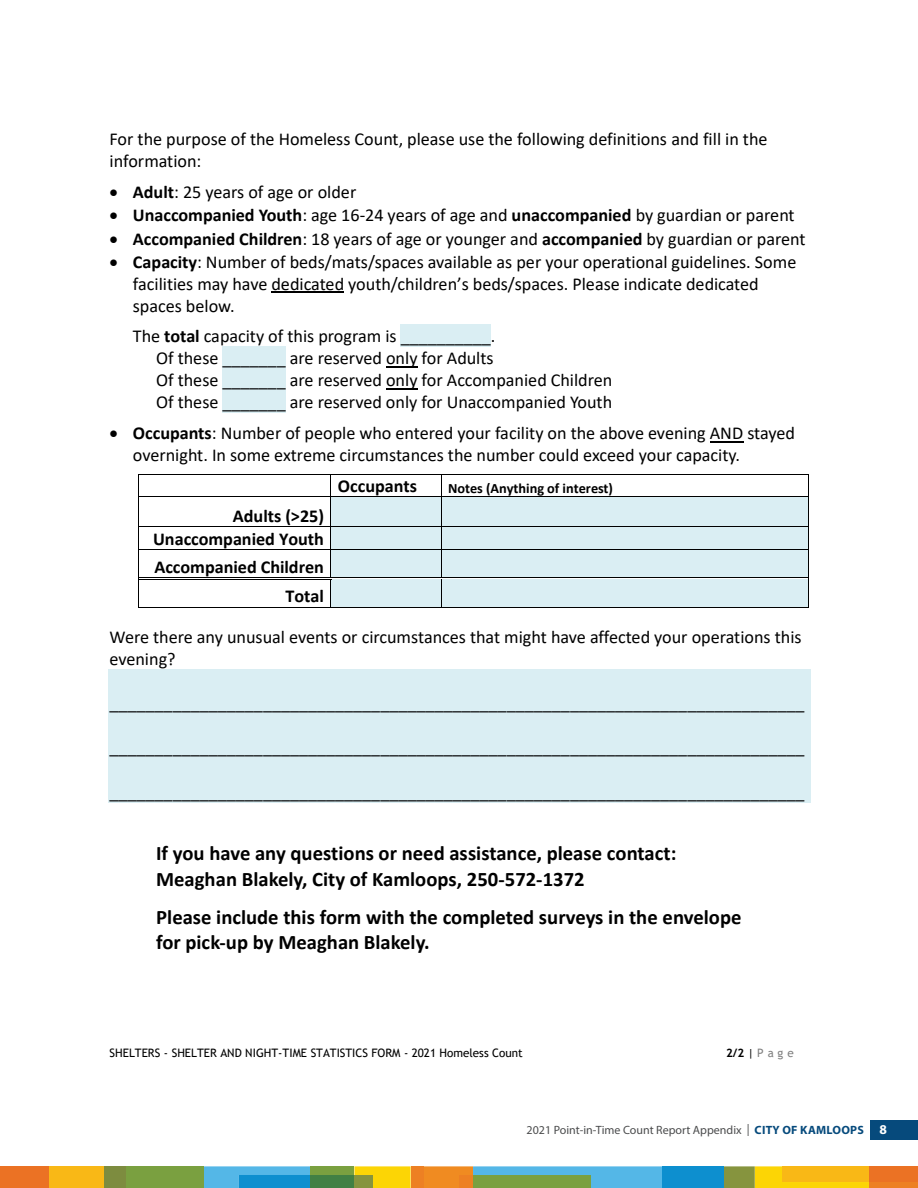
<style>
.page{position:relative;width:918px;height:1188px;background:#fff}
.page>*{position:absolute;margin:0;border:0;box-sizing:border-box;transform-origin:0 0}
.t1{font:700 20.7px/25.3px "Calibri";color:#000}
.t2{font:18.15px/22px "Calibri";color:#000}
.t3{font:700 18.15px/22.8px "Calibri";color:#000;text-align:right}
.t4{font:700 14.25px "Calibri";color:#000}
.t5{font:12px "Myriad Pro";color:#4b4c4d}
.t6{font:11.7px "Trebuchet MS";color:#000}
.t7{font:11.7px "Trebuchet MS";color:#808080}
.s1{font-weight:700}
.s2{font-weight:700;color:#000}
.s3{color:#000}
.s4{font-weight:700;color:#064a7c}
.s5{font-weight:700;font-size:13.5px;color:#fff}
</style>
<div class="page">
<div style="left:870px;top:1120px;width:48px;height:19px;background:#064a7c"></div>
<div style="left:49px;top:1166px;width:55px;height:22px;background:#f9b816"></div>
<div style="left:0;top:1166px;width:49px;height:22px;background:#eb7224"></div>
<div style="left:126px;top:1166px;width:77px;height:22px;background:#7aa040"></div>
<div style="left:104px;top:1166px;width:22px;height:22px;background:#7d8c3f"></div>
<svg style="left:723px;top:1166px;width:195px;height:22px;background:#e3a91d"></svg>
<div style="left:662px;top:1166px;width:61px;height:22px;background:#0d8fcf"></div>
<svg style="left:203px;top:1166px;width:459px;height:22px;background:#7cad94"></svg>
<div style="left:411px;top:1166px;width:13px;height:22px;background:#ed8023"></div>
<div style="left:311px;top:1166px;width:43px;height:9px;background:#7aa040"></div>
<div style="left:354px;top:1175px;width:19px;height:13px;background:#86943e"></div>
<div style="left:311px;top:1175px;width:43px;height:13px;background:#418044"></div>
<hr style="left:271px;top:292px;width:73px;height:1px;background:#000">
<div style="left:401px;top:324px;width:90px;height:22px;background:#daeef3"></div>
<div style="left:223px;top:347px;width:63px;height:22px;background:#daeef3"></div>
<hr style="left:386px;top:366px;width:32px;height:1px;background:#000">
<div style="left:223px;top:369px;width:63px;height:22px;background:#daeef3"></div>
<hr style="left:386px;top:388px;width:32px;height:1px;background:#000">
<div style="left:223px;top:391px;width:63px;height:22px;background:#daeef3"></div>
<hr style="left:710px;top:441px;width:33px;height:1px;background:#000">
<div style="left:108px;top:670px;width:702px;height:22px;background:#daeef3"></div>
<div style="left:108px;top:692px;width:702px;height:22px;background:#daeef3"></div>
<div style="left:108px;top:714px;width:702px;height:22px;background:#daeef3"></div>
<div style="left:108px;top:736px;width:702px;height:22px;background:#daeef3"></div>
<div style="left:108px;top:758px;width:702px;height:22px;background:#daeef3"></div>
<div style="left:108px;top:780px;width:702px;height:22px;background:#daeef3"></div>
<hr style="left:139px;top:474px;width:192px;height:1px;background:#000">
<hr style="left:331px;top:474px;width:110px;height:1px;background:#000">
<hr style="left:441px;top:474px;width:367px;height:1px;background:#000">
<div style="left:331px;top:497px;width:110px;height:30px;background:#daeef3"></div>
<div style="left:441px;top:497px;width:367px;height:30px;background:#daeef3"></div>
<svg style="left:138px;top:474px;width:1px;height:23px"></svg>
<hr style="left:139px;top:497px;width:192px;height:1px;background:#000">
<hr style="left:331px;top:497px;width:110px;height:1px;background:#000">
<svg style="left:441px;top:475px;width:1px;height:22px"></svg>
<hr style="left:441px;top:497px;width:367px;height:1px;background:#000">
<svg style="left:808px;top:474px;width:1px;height:23px"></svg>
<hr style="left:138px;top:497px;width:1px;height:30px;background:#000">
<hr style="left:331px;top:497px;width:1px;height:30px;background:#000">
<hr style="left:441px;top:497px;width:1px;height:30px;background:#000">
<hr style="left:808px;top:497px;width:1px;height:30px;background:#000">
<div style="left:331px;top:527px;width:110px;height:22px;background:#daeef3"></div>
<div style="left:441px;top:527px;width:367px;height:22px;background:#daeef3"></div>
<hr style="left:139px;top:527px;width:192px;height:1px;background:#000">
<hr style="left:331px;top:527px;width:110px;height:1px;background:#000">
<hr style="left:441px;top:527px;width:367px;height:1px;background:#000">
<div style="left:331px;top:550px;width:110px;height:27px;background:#daeef3"></div>
<div style="left:441px;top:550px;width:367px;height:27px;background:#daeef3"></div>
<hr style="left:139px;top:549px;width:192px;height:1px;background:#000">
<hr style="left:331px;top:549px;width:110px;height:1px;background:#000">
<hr style="left:441px;top:549px;width:367px;height:1px;background:#000">
<div style="left:331px;top:579px;width:110px;height:28px;background:#daeef3"></div>
<div style="left:441px;top:579px;width:367px;height:28px;background:#daeef3"></div>
<hr style="left:139px;top:577px;width:192px;height:1px;background:#000">
<hr style="left:139px;top:579px;width:192px;height:1px;background:#000">
<hr style="left:332px;top:577px;width:109px;height:1px;background:#000">
<hr style="left:443px;top:577px;width:365px;height:1px;background:#000">
<svg style="left:138px;top:527px;width:1px;height:81px"></svg>
<hr style="left:139px;top:607px;width:192px;height:1px;background:#000">
<hr style="left:331px;top:607px;width:110px;height:1px;background:#000">
<svg style="left:441px;top:527px;width:2px;height:80px"></svg>
<hr style="left:441px;top:607px;width:367px;height:1px;background:#000">
<svg style="left:808px;top:527px;width:1px;height:81px"></svg>
<p class="t2" style="left:110px;top:128px;width:659px">For the purpose of the Homeless Count, please use the following definitions and fill in the information:</p>
<p class="t2" style="left:110px;top:181px;width:248px">• <span class="s1">Adult</span>: 25 years of age or older</p>
<p class="t2" style="left:110px;top:204px;width:687px">• <span class="s1">Unaccompanied Youth</span>: age 16-24 years of age and <span class="s1">unaccompanied</span> by guardian or parent</p>
<p class="t2" style="left:110px;top:227px;width:697px">• <span class="s1">Accompanied Children</span>: 18 years of age or younger and <span class="s1">accompanied</span> by guardian or parent</p>
<p class="t2" style="left:133px;top:250px;width:665px;text-indent:-23px">• <span class="s1">Capacity</span>: Number of beds/mats/spaces available as per your operational guidelines. Some facilities may have dedicated youth/children’s beds/spaces. Please indicate dedicated spaces below.</p>
<p class="t2" style="left:156px;top:324px;width:458px;text-indent:-23px">The <span class="s1">total</span> capacity of this program is __________.<br>Of these _______ are reserved only for Adults<br>Of these _______ are reserved only for Accompanied Children Of these _______ are reserved only for Unaccompanied Youth</p>
<p class="t2" style="left:133px;top:421px;width:664px;text-indent:-23px">• <span class="s1">Occupants</span>: Number of people who entered your facility on the above evening AND stayed overnight. In some extreme circumstances the number could exceed your capacity.</p>
<p class="t3" style="left:153px;top:504px;width:172px">Adults (&gt;25)<br>Unaccompanied Youth</p>
<p class="t3" style="left:154px;top:552px;width:171px;line-height:29.4px">Accompanied Children<br>Total</p>
<p class="t3" style="left:338px;top:474px;width:81px">Occupants</p>
<p class="t4" style="left:448px;top:478px;width:167px">Notes (Anything of interest)</p>
<p class="t2" style="left:110px;top:625px;width:694px">Were there any unusual events or circumstances that might have affected your operations this evening?</p>
<p class="t2" style="left:110px;top:692px;width:697px">_____________________________________________________________________________</p>
<p class="t2" style="left:110px;top:736px;width:696px">_____________________________________________________________________________</p>
<p class="t2" style="left:110px;top:780px;width:697px">_____________________________________________________________________________</p>
<p class="t1" style="left:156px;top:841px;width:522px">If you have any questions or need assistance, please contact:<br>Meaghan Blakely, City of Kamloops, 250-572-1372</p>
<p class="t1" style="left:156px;top:904px;width:587px">Please include this form with the completed surveys in the envelope for pick-up by Meaghan Blakely.</p>
<p class="t6" style="left:110px;top:1045px;width:415px">SHELTERS - SHELTER AND NIGHT-TIME STATISTICS FORM - 2021 Homeless Count</p>
<p class="t7" style="left:726px;top:1045px;width:69px"><span class="s2">2/2</span><span class="s3">|</span>Page</p>
<p class="t5" style="left:527px;top:1123px;width:362px">2021 Point-in-Time Count Report Appendix | <span class="s4">CITY OF KAMLOOPS</span> <span class="s5">8</span></p>
</div>
